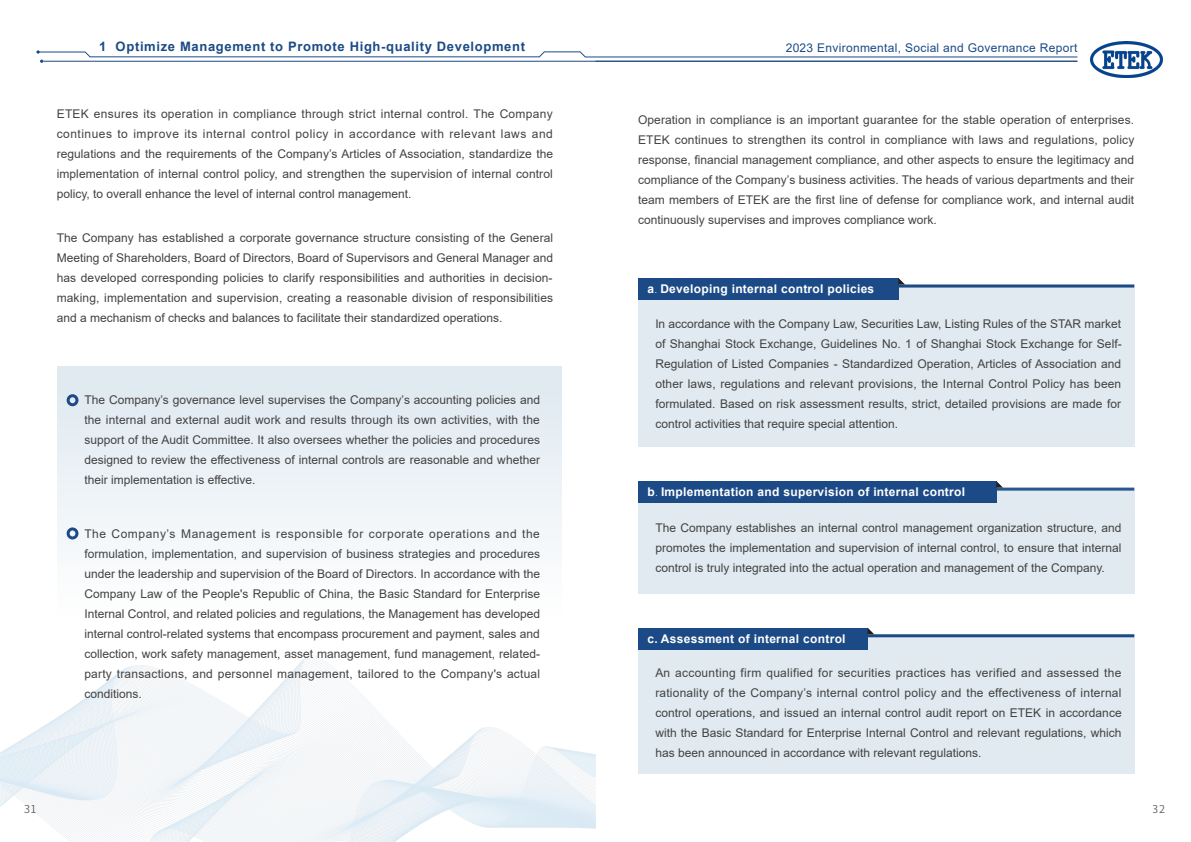
<style>
.page{position:relative;width:1191px;height:842px;background:#fff}
.page>*{position:absolute;margin:0;border:0;box-sizing:border-box;transform-origin:0 0}
.t1{font:700 13px "Arial";letter-spacing:.05em;color:#1c4a86}
.t2{font:12px/20px "Arial";color:#424242;text-align:justify}
.t3{font:700 12px "Arial";letter-spacing:.025em;color:#fff}
.t4{font:12px "Arial";letter-spacing:.025em;color:#1c4a86}
.t5{font:11px "Source Han Sans SC";color:#231f20}
.s1{font-family:"Adobe Song Std";font-weight:300}
</style>
<div class="page">
<img style="left:0;top:718px;width:595px;height:124px">
<svg style="left:57px;top:366px;width:504px;height:419px;fill:#f3f6f9"></svg>
<div style="left:638px;top:285px;width:496px;height:162px;background:#e0eaf0"></div>
<hr style="left:638px;top:285px;width:496px;height:3px;background:#1c4a86">
<div style="left:638px;top:278px;width:260px;height:22px;background:#1c4a86"></div>
<svg style="left:898px;top:278px;width:7px;height:7px"></svg>
<div style="left:638px;top:634px;width:496px;height:140px;background:#e0eaf0"></div>
<hr style="left:638px;top:634px;width:496px;height:3px;background:#1c4a86">
<div style="left:638px;top:628px;width:229px;height:21px;background:#1c4a86"></div>
<svg style="left:867px;top:628px;width:7px;height:6px"></svg>
<div style="left:638px;top:488px;width:496px;height:106px;background:#e0eaf0"></div>
<div style="left:638px;top:481px;width:358px;height:22px;background:#1c4a86"></div>
<svg style="left:996px;top:481px;width:7px;height:7px"></svg>
<img style="left:1090px;top:42px;width:72px;height:36px">
<svg style="left:36px;top:50px;width:1042px;height:13px"></svg>
<div style="left:67px;top:394px;width:11px;height:12px;border:3px solid #1c4a86;border-radius:50%"></div>
<div style="left:67px;top:527px;width:11px;height:12px;border:3px solid #1c4a86;border-radius:50%"></div>
<p class="t1" style="left:99px;top:37px;width:427px">1 Optimize Management to Promote High-quality Development</p>
<p class="t4" style="left:785px;top:40px;width:293px">2023 Environmental, Social and Governance Report</p>
<p class="t2" style="left:57px;top:103px;width:498px">ETEK ensures its operation in compliance through strict internal control. The Company continues to improve its internal control policy in accordance with relevant laws and regulations and the requirements of the Company’s Articles of Association, standardize the implementation of internal control policy, and strengthen the supervision of internal control policy, to overall enhance the level of internal control management.</p>
<p class="t2" style="left:57px;top:228px;width:498px">The Company has established a corporate governance structure consisting of the General Meeting of Shareholders, Board of Directors, Board of Supervisors and General Manager and has developed corresponding policies to clarify responsibilities and authorities in decision&shy;making, implementation and supervision, creating a reasonable division of responsibilities and a mechanism of checks and balances to facilitate their standardized operations.</p>
<p class="t2" style="left:84px;top:389px;width:457px">The Company’s governance level supervises the Company’s accounting policies and the internal and external audit work and results through its own activities, with the support of the Audit Committee. It also oversees whether the policies and procedures designed to review the effectiveness of internal controls are reasonable and whether their implementation is effective.</p>
<p class="t2" style="left:84px;top:523px;width:457px">The Company’s Management is responsible for corporate operations and the formulation, implementation, and supervision of business strategies and procedures under the leadership and supervision of the Board of Directors. In accordance with the Company Law of the People's Republic of China, the Basic Standard for Enterprise Internal Control, and related policies and regulations, the Management has developed internal control-related systems that encompass procurement and payment, sales and collection, work safety management, asset management, fund management, related&shy;party transactions, and personnel management, tailored to the Company's actual conditions.</p>
<p class="t2" style="left:638px;top:109px;width:498px">Operation in compliance is an important guarantee for the stable operation of enterprises.<br>ETEK continues to strengthen its control in compliance with laws and regulations, policy response, financial management compliance, and other aspects to ensure the legitimacy and compliance of the Company’s business activities. The heads of various departments and their team members of ETEK are the first line of defense for compliance work, and internal audit continuously supervises and improves compliance work.</p>
<p class="t3" style="left:647px;top:280px;width:228px">a<span class="s1">.</span> Developing internal control policies</p>
<p class="t2" style="left:655px;top:314px;width:468px">In accordance with the Company Law, Securities Law, Listing Rules of the STAR market of Shanghai Stock Exchange, Guidelines No. 1 of Shanghai Stock Exchange for Self-Regulation of Listed Companies - Standardized Operation, Articles of Association and other laws, regulations and relevant provisions, the Internal Control Policy has been formulated. Based on risk assessment results, strict, detailed provisions are made for control activities that require special attention.</p>
<p class="t3" style="left:647px;top:483px;width:319px">b<span class="s1">.</span> Implementation and supervision of internal control</p>
<p class="t2" style="left:655px;top:517px;width:468px">The Company establishes an internal control management organization structure, and promotes the implementation and supervision of internal control, to ensure that internal control is truly integrated into the actual operation and management of the Company.</p>
<p class="t3" style="left:647px;top:630px;width:200px">c. Assessment of internal control</p>
<p class="t2" style="left:655px;top:662px;width:468px">An accounting firm qualified for securities practices has verified and assessed the rationality of the Company’s internal control policy and the effectiveness of internal control operations, and issued an internal control audit report on ETEK in accordance with the Basic Standard for Enterprise Internal Control and relevant regulations, which has been announced in accordance with relevant regulations.</p>
<p class="t5" style="left:24px;top:803px;width:14px">31</p>
<p class="t5" style="left:1152px;top:803px;width:14px">32</p>
</div>
